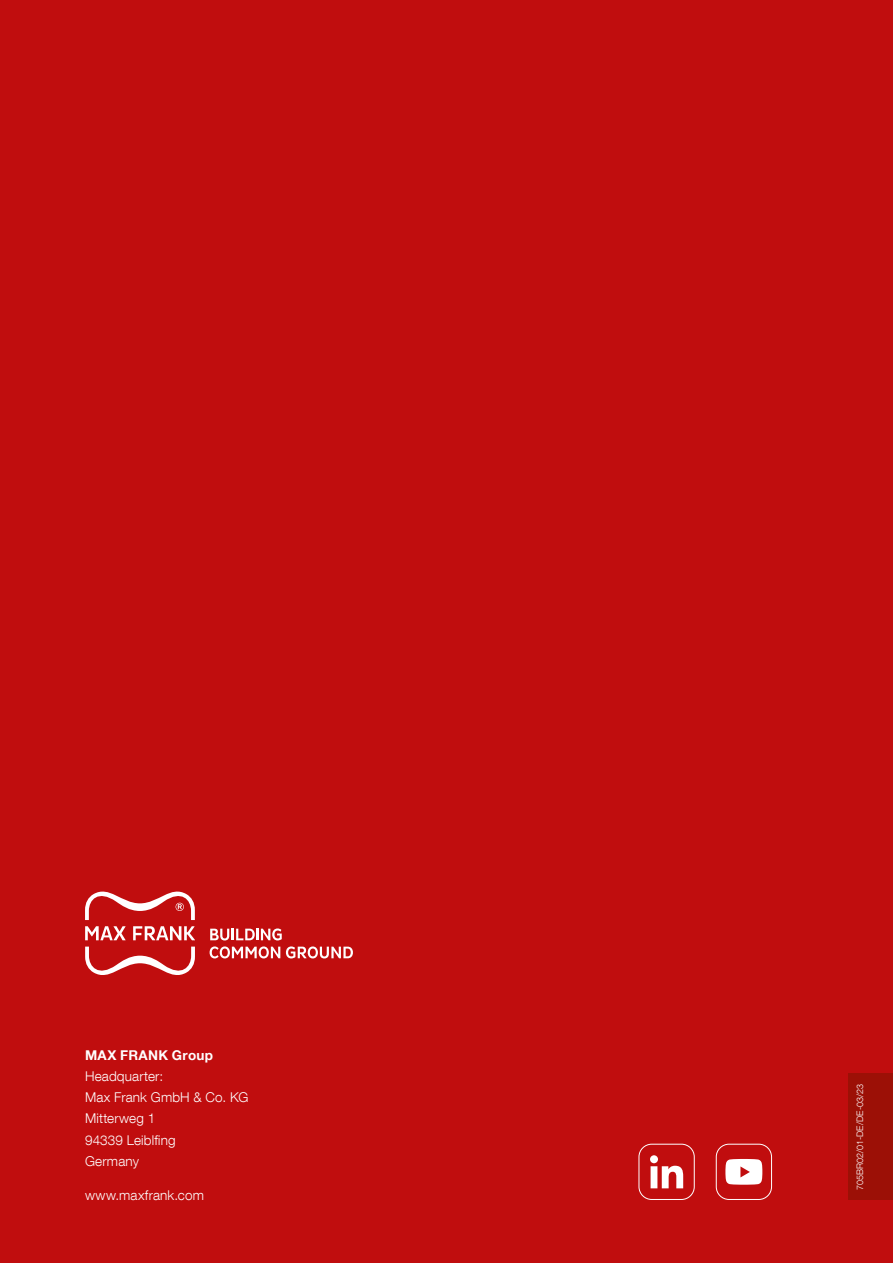
<style>
.page{position:relative;width:893px;height:1263px;background:#c00d0e}
.page>*{position:absolute;margin:0;border:0;box-sizing:border-box;transform-origin:0 0}
.t1{font:300 13.5px/21.3px "Helvetica Neue LT Com";letter-spacing:.01em;color:#fff}
.t2{font:700 13.5px "Helvetica Neue LT Com";letter-spacing:.02em;color:#fff}
.t3{font:300 9px "Helvetica Neue LT Com";letter-spacing:.015em;color:#fff}
</style>
<div class="page">
<svg style="left:85px;top:946px;width:110px;height:29px"></svg>
<svg style="left:85px;top:892px;width:110px;height:28px"></svg>
<svg style="left:85px;top:926px;width:41px;height:14px"></svg>
<svg style="left:133px;top:926px;width:62px;height:14px"></svg>
<svg style="left:210px;top:928px;width:72px;height:12px"></svg>
<svg style="left:210px;top:946px;width:70px;height:12px"></svg>
<svg style="left:286px;top:946px;width:67px;height:12px"></svg>
<div style="left:848px;top:1074px;width:45px;height:126px;background:#9c1006"></div>
<svg style="left:725px;top:1159px;width:37px;height:26px"></svg>
<div style="left:716px;top:1144px;width:56px;height:56px;border:1px solid #fff;border-radius:13px"></div>
<svg style="left:639px;top:1144px;width:55px;height:55px"></svg>
<div style="left:639px;top:1144px;width:56px;height:56px;border:1px solid #fff;border-radius:13px"></div>
<p class="t2" style="left:85px;top:1046px;width:129px">MAX FRANK Group</p>
<p class="t1" style="left:85px;top:1065px;width:165px">Headquarter:<br>Max Frank GmbH &amp; Co. KG<br>Mitterweg 1<br>94339 Leiblfing<br>Germany</p>
<p class="t1" style="left:85px;top:1184px;width:120px">www.maxfrank.com</p>
<p class="t3" style="left:854px;top:1190px;width:108px;rotate:-90deg">705BR02/01-DE/DE-03/23</p>
</div>
